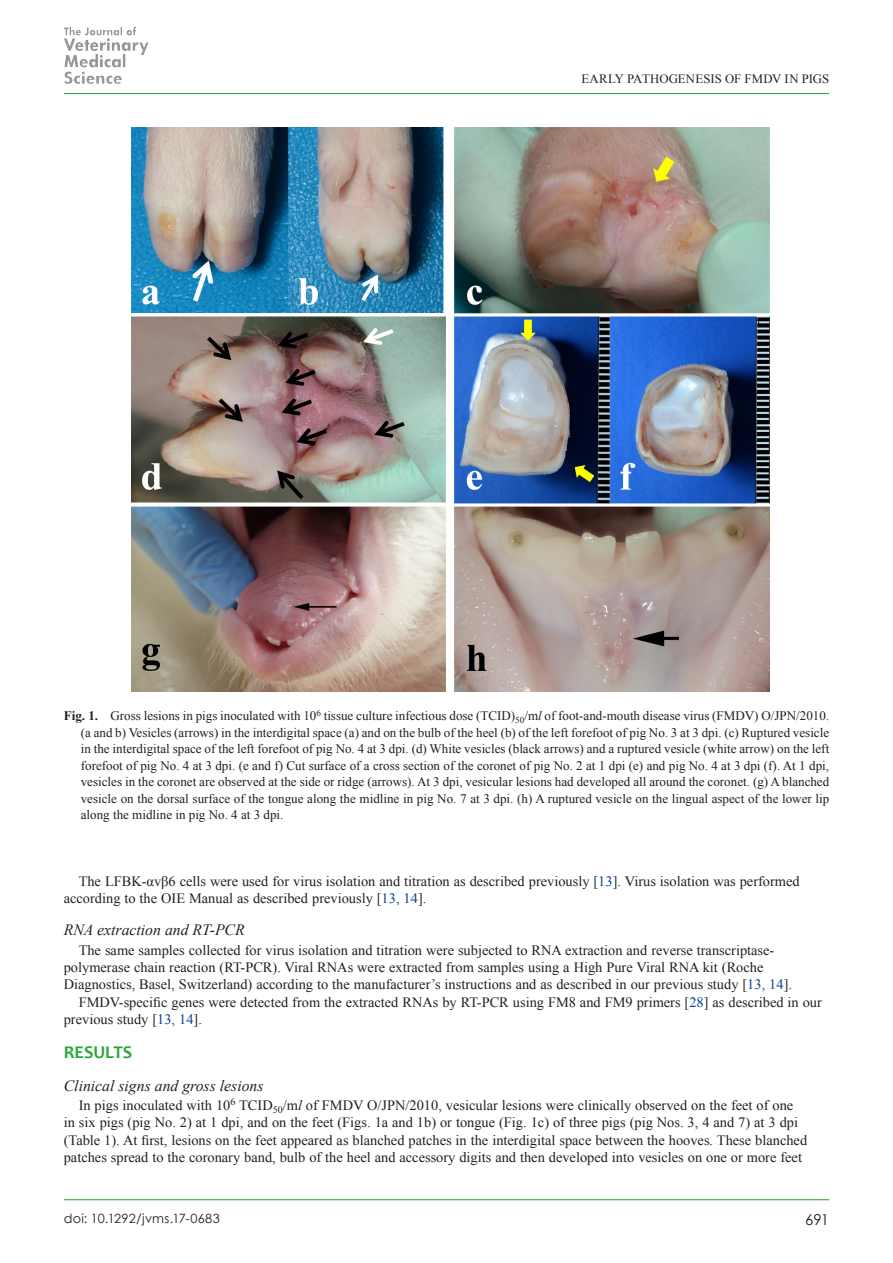
<style>
.page{position:relative;width:893px;height:1263px;background:#fff}
.page>*{position:absolute;margin:0;border:0;box-sizing:border-box;transform-origin:0 0}
.t1{font:700 18px "Candara";color:#2aa738}
.t2{font:italic 15.75px "Times New Roman";color:#231f20}
.t3{font:15px "Century Gothic";color:#231f20}
.t4{font:14.25px/17.2px "Times New Roman";color:#231f20}
.t5{font:13.05px/16.5px "Times New Roman";color:#231f20;text-align:justify}
.t6{font:12.75px "Times New Roman";letter-spacing:.005em;color:#231f20}
.t7{font:12.75px "Century Gothic";letter-spacing:.02em;color:#231f20}
.s1{font-weight:700}
.s2{font-style:italic}
.s3{color:#003f98}
</style>
<div class="page">
<img style="left:64px;top:27px;width:74px;height:24px">
<hr style="left:64px;top:93px;width:765px;height:1px;background:#2aa738">
<hr style="left:64px;top:1199px;width:765px;height:1px;background:#2aa738">
<img style="left:131px;top:128px;width:638px;height:563px">
<p class="t6" style="left:581px;top:70px;width:249px">EARLY PATHOGENESIS OF FMDV IN PIGS</p>
<p class="t5" style="left:81px;top:707px;width:750px;text-indent:-17px"><span class="s1">Fig. 1.</span> Gross lesions in pigs inoculated with 10<sup>6</sup> tissue culture infectious dose (TCID)<sub>50</sub>/m<span class="s2">l</span> of foot-and-mouth disease virus (FMDV) O/JPN/2010. (a and b) Vesicles (arrows) in the interdigital space (a) and on the bulb of the heel (b) of the left forefoot of pig No. 3 at 3 dpi. (c) Ruptured vesicle in the interdigital space of the left forefoot of pig No. 4 at 3 dpi. (d) White vesicles (black arrows) and a ruptured vesicle (white arrow) on the left forefoot of pig No. 4 at 3 dpi. (e and f) Cut surface of a cross section of the coronet of pig No. 2 at 1 dpi (e) and pig No. 4 at 3 dpi (f). At 1 dpi, vesicles in the coronet are observed at the side or ridge (arrows). At 3 dpi, vesicular lesions had developed all around the coronet. (g) A blanched vesicle on the dorsal surface of the tongue along the midline in pig No. 7 at 3 dpi. (h) A ruptured vesicle on the lingual aspect of the lower lip along the midline in pig No. 4 at 3 dpi.</p>
<p class="t4" style="left:64px;top:872px;width:737px;text-indent:15px">The LFBK-αvβ6 cells were used for virus isolation and titration as described previously [<span class="s3">13</span>]. Virus isolation was performed according to the OIE Manual as described previously [<span class="s3">13, 14</span>].</p>
<p class="t2" style="left:64px;top:919px;width:182px">RNA extraction and RT-PCR</p>
<p class="t4" style="left:79px;top:941px;width:697px">The same samples collected for virus isolation and titration were subjected to RNA extraction and reverse transcriptase-</p>
<p class="t4" style="left:64px;top:958px;width:701px">polymerase chain reaction (RT-PCR). Viral RNAs were extracted from samples using a High Pure Viral RNA kit (Roche</p>
<p class="t4" style="left:64px;top:976px;width:730px">Diagnostics, Basel, Switzerland) according to the manufacturer’s instructions and as described in our previous study [<span class="s3">13, 14</span>].</p>
<p class="t4" style="left:79px;top:993px;width:745px">FMDV-specific genes were detected from the extracted RNAs by RT-PCR using FM8 and FM9 primers [<span class="s3">28</span>] as described in our</p>
<p class="t4" style="left:64px;top:1010px;width:140px">previous study [<span class="s3">13, 14</span>].</p>
<p class="t1" style="left:64px;top:1041px;width:70px">RESULTS</p>
<p class="t2" style="left:64px;top:1074px;width:201px">Clinical signs and gross lesions</p>
<p class="t4" style="left:64px;top:1096px;width:745px;text-indent:15px">In pigs inoculated with 10<sup>6</sup> TCID<sub>50</sub>/m<span class="s2">l</span> of FMDV O/JPN/2010, vesicular lesions were clinically observed on the feet of one in six pigs (pig No. 2) at 1 dpi, and on the feet (Figs. 1a and 1b) or tongue (Fig. 1c) of three pigs (pig Nos. 3, 4 and 7) at 3 dpi (Table 1). At first, lesions on the feet appeared as blanched patches in the interdigital space between the hooves. These blanched patches spread to the coronary band, bulb of the heel and accessory digits and then developed into vesicles on one or more feet</p>
<p class="t7" style="left:64px;top:1209px;width:158px">doi: 10.1292/jvms.17-0683</p>
<p class="t3" style="left:805px;top:1209px;width:25px">691</p>
</div>
